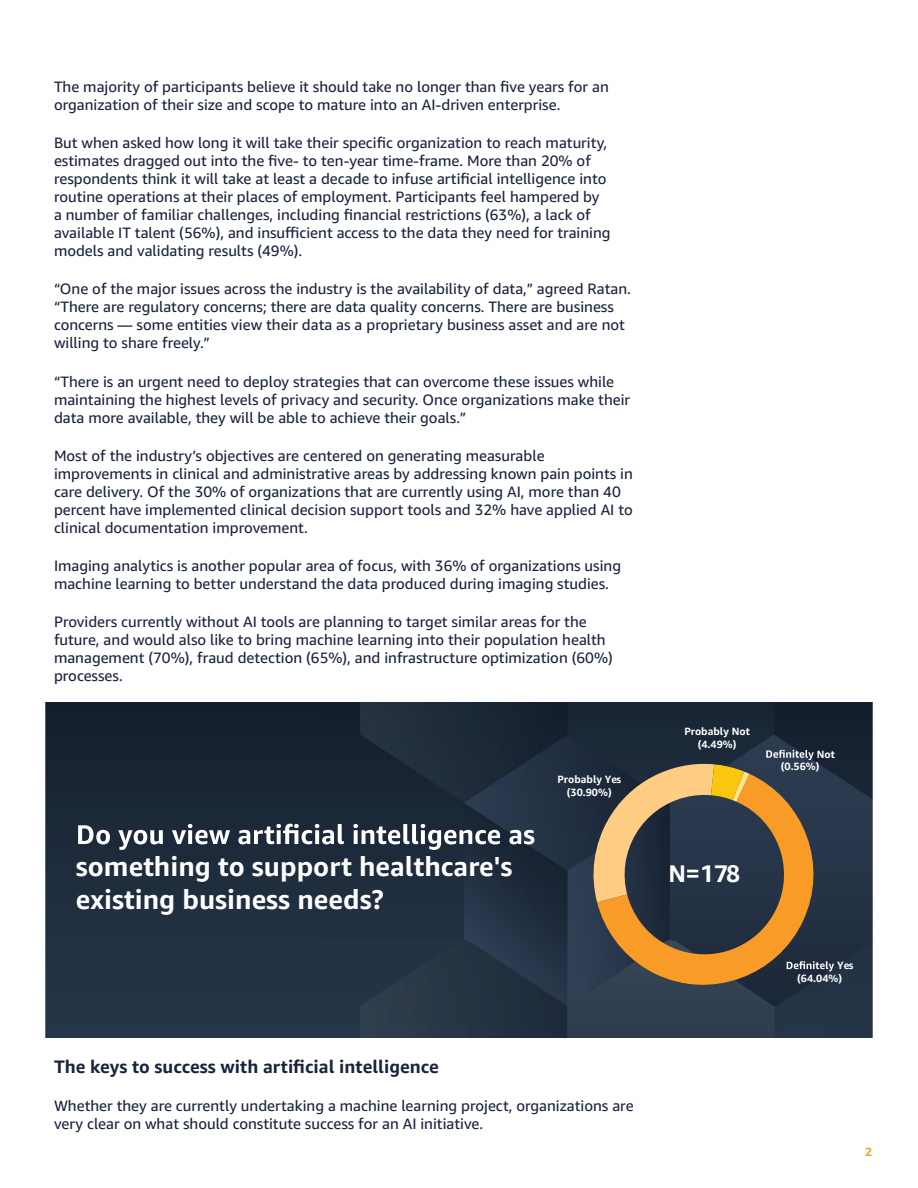
<style>
.page{position:relative;width:918px;height:1188px;background:#fff}
.page>*{position:absolute;margin:0;border:0;box-sizing:border-box;transform-origin:0 0}
.t1{font:700 27px "Amazon Ember";color:#fff}
.t2{font:700 24px "Amazon Ember";color:#fff}
.t3{font:700 18px "Amazon Ember";color:#18233c}
.t4{font:15px/18px "Amazon Ember";color:#18233c}
.t5{font:700 12px "Amazon Ember";color:#f89c27}
.t6{font:700 10.5px/12.6px "Amazon Ember";color:#fff;text-align:center}
</style>
<div class="page">
<img style="left:46px;top:702px;width:826px;height:336px">
<svg style="left:766px;top:750px;width:48px;height:10px"></svg>
<svg style="left:829px;top:961px;width:5px;height:10px"></svg>
<svg style="left:78px;top:825px;width:32px;height:19px"></svg>
<svg style="left:118px;top:830px;width:45px;height:20px"></svg>
<svg style="left:172px;top:824px;width:58px;height:20px"></svg>
<svg style="left:238px;top:824px;width:106px;height:20px"></svg>
<svg style="left:353px;top:824px;width:147px;height:26px"></svg>
<svg style="left:509px;top:830px;width:25px;height:14px"></svg>
<svg style="left:596px;top:774px;width:233px;height:226px;background:#6e583c"></svg>
<svg style="left:580px;top:764px;width:169px;height:139px;background:#635e50"></svg>
<p class="t4" style="left:54px;top:78px;width:556px">The majority of participants believe it should take no longer than five years for an organization of their size and scope to mature into an AI-driven enterprise.</p>
<p class="t4" style="left:54px;top:134px;width:558px">But when asked how long it will take their specific organization to reach maturity, estimates dragged out into the five- to ten-year time-frame. More than 20% of respondents think it will take at least a decade to infuse artificial intelligence into routine operations at their places of employment. Participants feel hampered by a number of familiar challenges, including financial restrictions (63%), a lack of available IT talent (56%), and insufficient access to the data they need for training models and validating results (49%).</p>
<p class="t4" style="left:54px;top:280px;width:578px">“One of the major issues across the industry is the availability of data,” agreed Ratan. “There are regulatory concerns; there are data quality concerns. There are business concerns — some entities view their data as a proprietary business asset and are not willing to share freely.”</p>
<p class="t4" style="left:54px;top:372px;width:578px">“There is an urgent need to deploy strategies that can overcome these issues while maintaining the highest levels of privacy and security. Once organizations make their data more available, they will be able to achieve their goals.”</p>
<p class="t4" style="left:54px;top:447px;width:580px">Most of the industry’s objectives are centered on generating measurable improvements in clinical and administrative areas by addressing known pain points in care delivery. Of the 30% of organizations that are currently using AI, more than 40 percent have implemented clinical decision support tools and 32% have applied AI to clinical documentation improvement.</p>
<p class="t4" style="left:54px;top:557px;width:569px">Imaging analytics is another popular area of focus, with 36% of organizations using machine learning to better understand the data produced during imaging studies.</p>
<p class="t4" style="left:54px;top:613px;width:560px">Providers currently without AI tools are planning to target similar areas for the future, and would also like to bring machine learning into their population health management (70%), fraud detection (65%), and infrastructure optimization (60%) processes.</p>
<p class="t6" style="left:557px;top:773px;width:65px">Probably Yes (30.90%)</p>
<p class="t6" style="left:684px;top:725px;width:67px">Probably Not (4.49%)</p>
<h1 class="t1" style="left:76px;top:850px;width:438px">something to support healthcare's</h1>
<h2 class="t2" style="left:668px;top:859px;width:73px">N=178</h2>
<h1 class="t1" style="left:76px;top:882px;width:309px">existing business needs?</h1>
<p class="t3" style="left:54px;top:1055px;width:387px">The keys to success with artificial intelligence</p>
<p class="t4" style="left:54px;top:1097px;width:581px">Whether they are currently undertaking a machine learning project, organizations are very clear on what should constitute success for an AI initiative.</p>
<p class="t6" style="left:781px;top:748px;width:56px;text-align:left;text-indent:36px">Not (0.56%)</p>
<p class="t6" style="left:797px;top:959px;width:58px;text-align:left;text-indent:40px">Yes (64.04%)</p>
<p class="t5" style="left:865px;top:1144px;width:9px">2</p>
</div>
